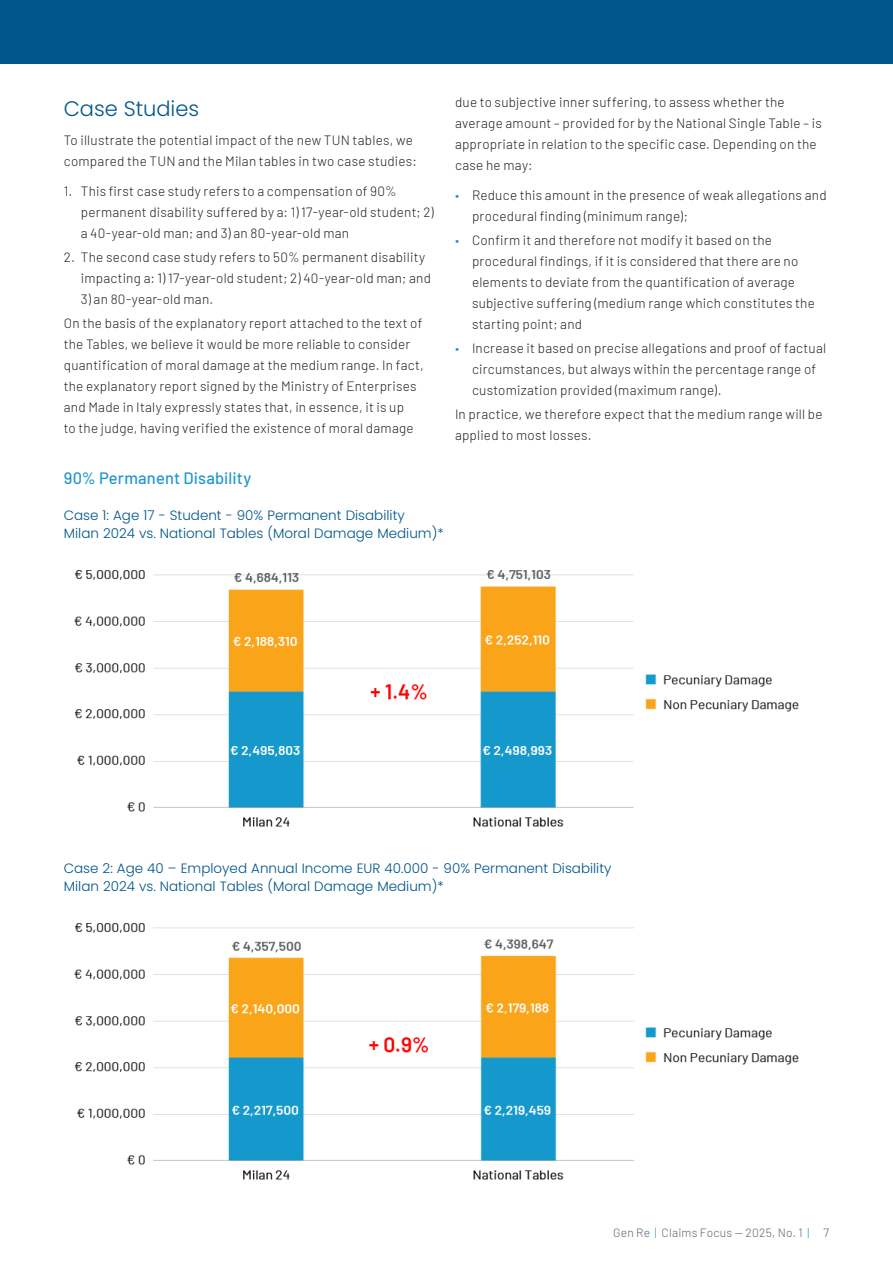
<style>
.page{position:relative;width:893px;height:1263px;background:#fff}
.page>*{position:absolute;margin:0;border:0;box-sizing:border-box;transform-origin:0 0}
.Header_1{font:300 21px "Poppins";color:#00568a}
.Header_2{font:500 16.5px "Barlow";letter-spacing:.01em;color:#2198cc}
.Body{font:300 13.5px/21px "Barlow";letter-spacing:.015em;color:#231f20}
.Header_4-Figure{font:300 13.5px/18px "Poppins";color:#00568a}
.t1{font:300 12px "Barlow";letter-spacing:.02em;color:#5e6367}
.s1{color:#2198cc}
</style>
<div class="page">
<div style="left:0;top:0;width:893px;height:64px;background:#00568a"></div>
<img style="left:74px;top:570px;width:725px;height:257px">
<img style="left:74px;top:923px;width:725px;height:257px">
<p class="Header_1" style="left:64px;top:96px;width:137px">Case Studies</p>
<p class="Body" style="left:64px;top:129px;width:355px">To illustrate the potential impact of the new TUN tables, we compared the TUN and the Milan tables in two case studies:</p>
<p class="Body" style="left:81px;top:179px;width:354px;text-indent:-17px">1. This first case study refers to a compensation of 90% permanent disability suffered by a: 1) 17-year-old student; 2) a 40-year-old man; and 3) an 80-year-old man</p>
<p class="Body" style="left:81px;top:245px;width:352px;text-indent:-17px">2. The second case study refers to 50% permanent disability impacting a: 1) 17-year-old student; 2) 40-year-old man; and</p>
<p class="Body" style="left:81px;top:287px;width:134px">3) an 80-year-old man.</p>
<p class="Body" style="left:64px;top:312px;width:361px">On the basis of the explanatory report attached to the text of the Tables, we believe it would be more reliable to consider quantification of moral damage at the medium range. In fact, the explanatory report signed by the Ministry of Enterprises and Made in Italy expressly states that, in essence, it is up<br>to the judge, having verified the existence of moral damage</p>
<p class="Header_2" style="left:64px;top:466px;width:189px">90% Permanent Disability</p>
<p class="Header_4-Figure" style="left:64px;top:507px;width:381px">Case 1: Age 17 - Student - 90% Permanent Disability<br>Milan 2024 vs. National Tables (Moral Damage Medium)*</p>
<p class="Body" style="left:455px;top:91px;width:368px">due to subjective inner suffering, to assess whether the average amount – provided for by the National Single Table – is appropriate in relation to the specific case. Depending on the case he may:</p>
<p class="Body" style="left:472px;top:183px;width:356px;text-indent:-17px"><span class="s1">•</span> Reduce this amount in the presence of weak allegations and procedural finding (minimum range);</p>
<p class="Body" style="left:472px;top:228px;width:344px;text-indent:-17px"><span class="s1">•</span> Confirm it and therefore not modify it based on the procedural findings, if it is considered that there are no elements to deviate from the quantification of average subjective suffering (medium range which constitutes the starting point; and</p>
<p class="Body" style="left:472px;top:337px;width:356px;text-indent:-17px"><span class="s1">•</span> Increase it based on precise allegations and proof of factual circumstances, but always within the percentage range of customization provided (maximum range).</p>
<p class="Body" style="left:455px;top:403px;width:369px">In practice, we therefore expect that the medium range will be applied to most losses.</p>
<p class="Header_4-Figure" style="left:64px;top:859px;width:549px">Case 2: Age 40 – Employed Annual Income EUR 40.000 - 90% Permanent Disability<br>Milan 2024 vs. National Tables (Moral Damage Medium)*</p>
<p class="t1" style="left:613px;top:1224px;width:218px">Gen Re <span class="s1">|</span> Claims Focus — 2025, No. 1 <span class="s1">|</span> 7</p>
</div>
